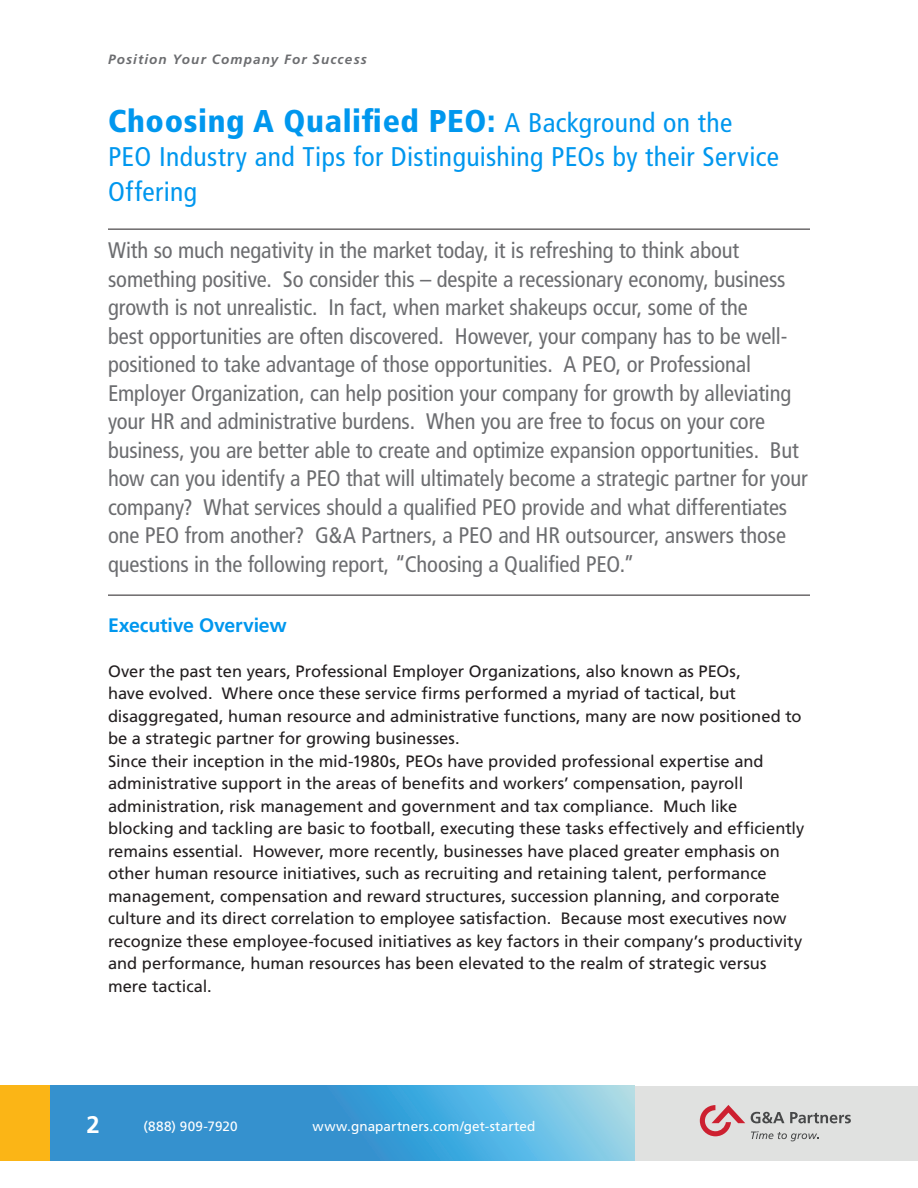
<style>
.page{position:relative;width:918px;height:1188px;background:#fff}
.page>*{position:absolute;margin:0;border:0;box-sizing:border-box;transform-origin:0 0}
.t1{font:900 condensed 31.5px "Frutiger LT Std";letter-spacing:.02em;color:#0097ee}
.t2{font:condensed 27px/34.5px "Frutiger LT Std";letter-spacing:.015em;color:#0097ee}
.t3{font:700 24px "Frutiger LT Std";color:#fff}
.Intro{font:condensed 22.5px/28.5px "Frutiger LT Std";letter-spacing:-.005em;color:#6c6d70}
.Subhead{font:700 19.5px "Frutiger LT Std";letter-spacing:-.01em;color:#0097ee}
.Body_Copy{font:16.5px/22.5px "Frutiger LT Std";color:#231f20}
.t4{font:13.5px "Frutiger LT Std";letter-spacing:.01em;color:#fff}
.t5{font:italic 700 13.5px "Frutiger LT Std";letter-spacing:.085em;color:#6c6d70}
.s1{font-weight:400;font-size:27px}
</style>
<div class="page">
<div style="left:49px;top:1086px;width:869px;height:75px;background:#e0e1e0"></div>
<svg style="left:49px;top:1086px;width:585px;height:75px"></svg>
<div style="left:0;top:1086px;width:49px;height:75px;background:#fbb516"></div>
<svg style="left:700px;top:1105px;width:45px;height:31px"></svg>
<svg style="left:751px;top:1112px;width:33px;height:11px"></svg>
<svg style="left:790px;top:1112px;width:61px;height:11px"></svg>
<svg style="left:751px;top:1131px;width:67px;height:10px"></svg>
<hr style="left:108px;top:595px;width:702px;height:1px;background:#231f20">
<hr style="left:108px;top:229px;width:702px;height:1px;background:#231f20">
<p class="t5" style="left:108px;top:52px;width:260px">Position Your Company For Success</p>
<p class="t1" style="left:108px;top:102px;width:626px">Choosing A Qualified PEO: <span class="s1">A Background on the</span></p>
<p class="t2" style="left:108px;top:140px;width:672px">PEO Industry and Tips for Distinguishing PEOs by their Service<br>Offering</p>
<p class="Intro" style="left:108px;top:236px;width:701px">With so much negativity in the market today, it is refreshing to think about something positive. So consider this – despite a recessionary economy, business growth is not unrealistic. In fact, when market shakeups occur, some of the<br>best opportunities are often discovered. However, your company has to be well&shy;positioned to take advantage of those opportunities. A PEO, or Professional Employer Organization, can help position your company for growth by alleviating your HR and administrative burdens. When you are free to focus on your core business, you are better able to create and optimize expansion opportunities. But how can you identify a PEO that will ultimately become a strategic partner for your company? What services should a qualified PEO provide and what differentiates one PEO from another? G&amp;A Partners, a PEO and HR outsourcer, answers those questions in the following report, “Choosing a Qualified PEO.”</p>
<p class="Subhead" style="left:108px;top:614px;width:180px">Executive Overview</p>
<p class="Body_Copy" style="left:108px;top:660px;width:695px">Over the past ten years, Professional Employer Organizations, also known as PEOs,<br>have evolved. Where once these service firms performed a myriad of tactical, but disaggregated, human resource and administrative functions, many are now positioned to be a strategic partner for growing businesses.</p>
<p class="Body_Copy" style="left:108px;top:750px;width:698px">Since their inception in the mid-1980s, PEOs have provided professional expertise and administrative support in the areas of benefits and workers’ compensation, payroll administration, risk management and government and tax compliance. Much like blocking and tackling are basic to football, executing these tasks effectively and efficiently remains essential. However, more recently, businesses have placed greater emphasis on other human resource initiatives, such as recruiting and retaining talent, performance management, compensation and reward structures, succession planning, and corporate culture and its direct correlation to employee satisfaction. Because most executives now recognize these employee-focused initiatives as key factors in their company’s productivity and performance, human resources has been elevated to the realm of strategic versus mere tactical.</p>
<h3 class="t3" style="left:87px;top:1111px;width:15px">2</h3>
<p class="t4" style="left:144px;top:1118px;width:95px">(888) 909-7920</p>
<p class="t4" style="left:313px;top:1118px;width:224px">www.gnapartners.com/get-started</p>
</div>
